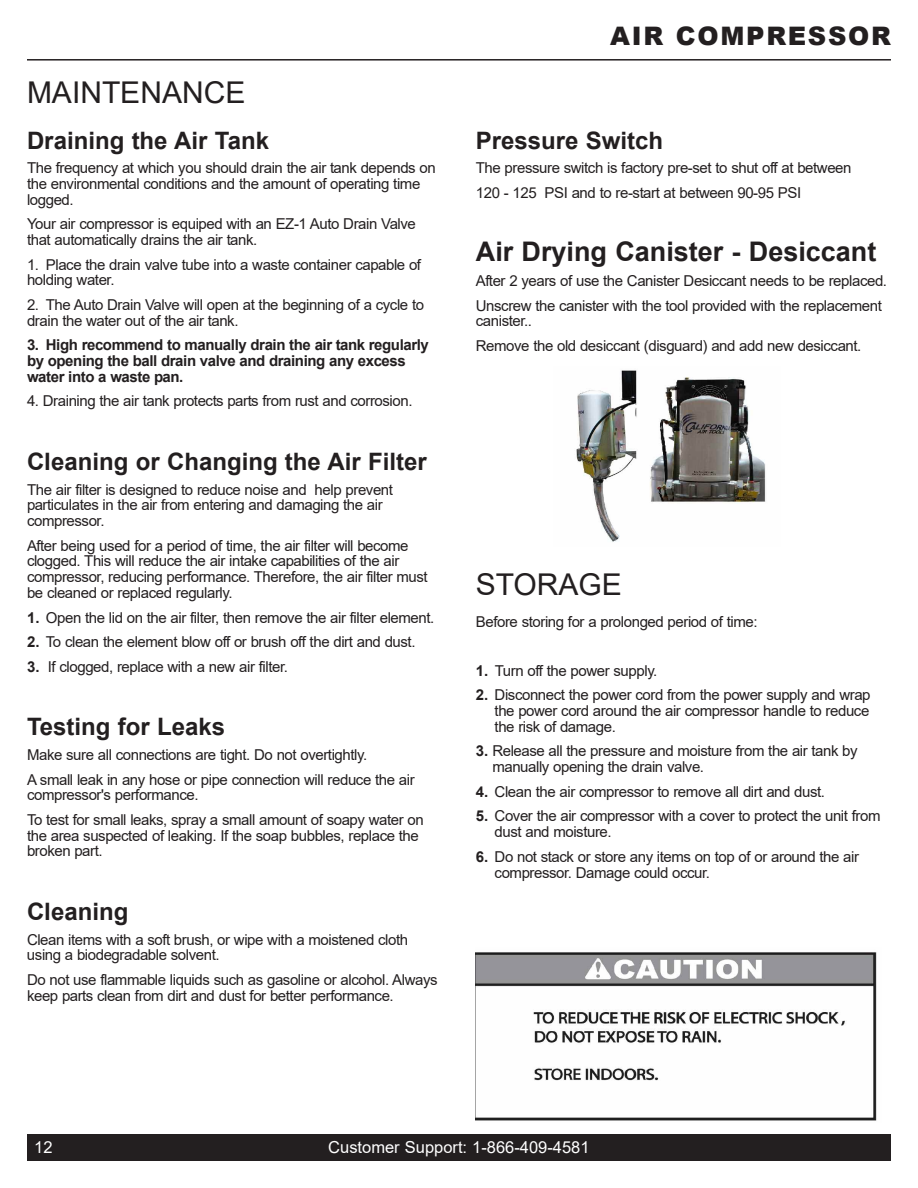
<style>
.page{position:relative;width:918px;height:1188px;background:#fff}
.page>*{position:absolute;margin:0;border:0;box-sizing:border-box;transform-origin:0 0}
.t1{font:30px "Arial";color:#231f20}
.t2{font:700 27px "Arial";color:#231f20}
.t3{font:900 25.5px "Arial";letter-spacing:.065em;color:#231f20}
.t4{font:700 24px "Arial";color:#231f20}
.t5{font:16.5px "Arial";color:#fff}
.t6{font:15px/15.8px "Arial";letter-spacing:-.03em;color:#231f20}
.t7{font:700 15px/15.8px "Arial";letter-spacing:-.03em;color:#231f20}
.s1{font-weight:700}
</style>
<div class="page">
<div style="left:27px;top:1134px;width:864px;height:27px;background:#231f20"></div>
<hr style="left:27px;top:59px;width:864px;height:2px;background:#231f20">
<img style="left:476px;top:952px;width:401px;height:169px">
<img style="left:576px;top:370px;width:190px;height:172px">
<h1 class="t1" style="left:27px;top:76px;width:220px">MAINTeNANCe</h1>
<h3 class="t4" style="left:27px;top:127px;width:244px">draining the air tank</h3>
<p class="t6" style="left:27px;top:160px;width:410px">The frequency at which you should drain the air tank depends on the environmental conditions and the amount of operating time logged.</p>
<p class="t6" style="left:27px;top:216px;width:390px">your air compressor is equiped with an eZ-1 Auto drain Valve that automatically drains the air tank.</p>
<p class="t6" style="left:27px;top:257px;width:396px">1. Place the drain valve tube into a waste container capable of holding water.</p>
<p class="t6" style="left:27px;top:297px;width:399px">2. The Auto drain Valve will open at the beginning of a cycle to drain the water out of the air tank.</p>
<p class="t7" style="left:27px;top:337px;width:403px">3. high recommend to manually drain the air tank regularly by opening the ball drain valve and draining any excess water into a waste pan.</p>
<p class="t6" style="left:27px;top:393px;width:387px">4. draining the air tank protects parts from rust and corrosion.</p>
<h3 class="t4" style="left:27px;top:448px;width:402px">cleaning or changing the air filter</h3>
<p class="t6" style="left:27px;top:482px;width:368px">The air filter is designed to reduce noise and help prevent particulates in the air from entering and damaging the air compressor.</p>
<p class="t6" style="left:27px;top:538px;width:402px">After being used for a period of time, the air filter will become clogged. This will reduce the air intake capabilities of the air compressor, reducing performance. Therefore, the air filter must be cleaned or replaced regularly.</p>
<p class="t6" style="left:27px;top:610px;width:409px"><span class="s1">1.</span> Open the lid on the air filter, then remove the air filter element.</p>
<p class="t6" style="left:27px;top:634px;width:390px"><span class="s1">2.</span> To clean the element blow off or brush off the dirt and dust.</p>
<p class="t6" style="left:27px;top:659px;width:262px"><span class="s1">3.</span> If clogged, replace with a new air filter.</p>
<h3 class="t4" style="left:27px;top:714px;width:200px">testing for Leaks</h3>
<p class="t6" style="left:27px;top:743px;width:389px;line-height:24.6px">Make sure all connections are tight. do not overtightly.<br>A small leak in any hose or pipe connection will reduce the air</p>
<p class="t6" style="left:27px;top:783px;width:398px;line-height:24.6px">compressor's performance.<br>To test for small leaks, spray a small amount of soapy water on</p>
<p class="t6" style="left:27px;top:828px;width:393px">the area suspected of leaking. If the soap bubbles, replace the broken part.</p>
<h3 class="t4" style="left:27px;top:898px;width:103px">cleaning</h3>
<p class="t6" style="left:27px;top:932px;width:383px">Clean items with a soft brush, or wipe with a moistened cloth using a biodegradable solvent.</p>
<p class="t6" style="left:27px;top:972px;width:412px">do not use flammable liquids such as gasoline or alcohol. Always keep parts clean from dirt and dust for better performance.</p>
<h3 class="t3" style="left:610px;top:17px;width:282px">AIR COMPRESSOR</h3>
<h3 class="t4" style="left:476px;top:127px;width:189px">pressure Switch</h3>
<p class="t6" style="left:476px;top:156px;width:377px;line-height:24.6px">The pressure switch is factory pre-set to shut off at between<br>120 - 125 PSI and to re-start at between 90-95 PSI</p>
<h2 class="t2" style="left:476px;top:237px;width:402px">air drying canister - desiccant</h2>
<p class="t6" style="left:476px;top:268px;width:413px;line-height:24.6px">After 2 years of use the Canister desiccant needs to be replaced. unscrew the canister with the tool provided with the replacement</p>
<p class="t6" style="left:476px;top:309px;width:387px;line-height:24.6px">canister..<br>Remove the old desiccant (disguard) and add new desiccant.</p>
<h1 class="t1" style="left:476px;top:568px;width:148px">STORAge</h1>
<p class="t6" style="left:476px;top:613px;width:283px">before storing for a prolonged period of time:</p>
<p class="t6" style="left:476px;top:663px;width:183px"><span class="s1">1.</span> Turn off the power supply.</p>
<p class="t6" style="left:495px;top:687px;width:378px;text-align:justify;text-indent:-19px"><span class="s1">2.</span> disconnect the power cord from the power supply and wrap the power cord around the air compressor handle to reduce the risk of damage.</p>
<p class="t6" style="left:492px;top:743px;width:367px;text-indent:-17px"><span class="s1">3.</span> Release all the pressure and moisture from the air tank by manually opening the drain valve.</p>
<p class="t6" style="left:476px;top:784px;width:351px"><span class="s1">4.</span> Clean the air compressor to remove all dirt and dust.</p>
<p class="t6" style="left:495px;top:808px;width:387px;text-indent:-19px"><span class="s1">5.</span> Cover the air compressor with a cover to protect the unit from dust and moisture.</p>
<p class="t6" style="left:495px;top:849px;width:366px;text-indent:-19px"><span class="s1">6.</span> do not stack or store any items on top of or around the air compressor. damage could occur.</p>
<p class="t5" style="left:34px;top:1138px;width:20px">12</p>
<p class="t5" style="left:328px;top:1138px;width:263px">Customer Support: 1-866-409-4581</p>
</div>
